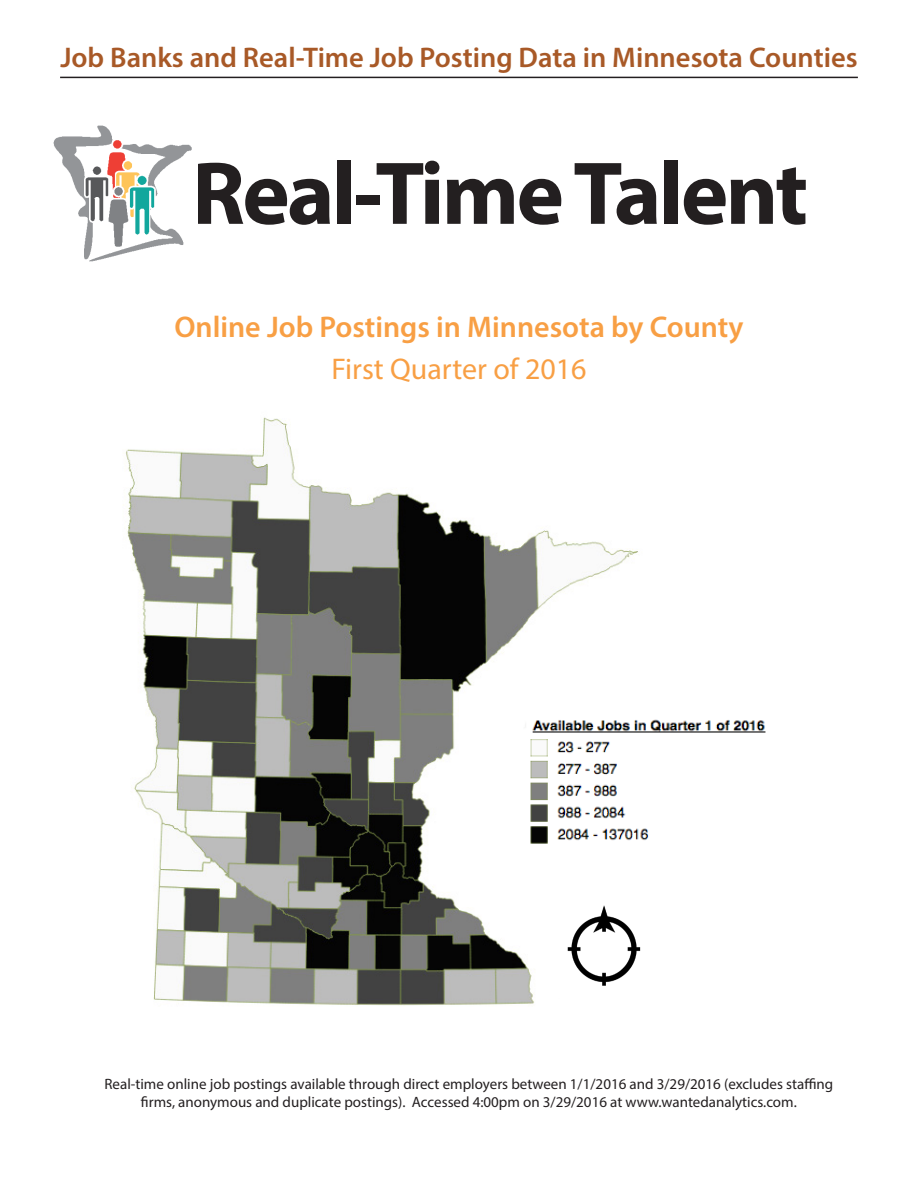
<style>
.page{position:relative;width:918px;height:1188px;background:#fff}
.page>*{position:absolute;margin:0;border:0;box-sizing:border-box;transform-origin:0 0}
.t1{font:700 90px "Myriad Pro";letter-spacing:-.03em;color:#231f20}
.Head_1{font:600 30px "Myriad Pro";color:#f89f44}
.Head_1-2{font:30px "Myriad Pro";color:#f89f44}
.News_title_flash{font:600 28.5px "Myriad Pro";color:#a85927}
.t2{font:15px/18px "Myriad Pro";color:#231f20;text-align:center}
</style>
<div class="page">
<img style="left:53px;top:125px;width:139px;height:137px">
<img style="left:126px;top:417px;width:512px;height:589px">
<img style="left:551px;top:904px;width:90px;height:102px">
<hr style="left:60px;top:77px;width:798px;height:1px;background:#231f20">
<img style="left:523px;top:715px;width:243px;height:132px">
<p class="News_title_flash" style="left:60px;top:39px;width:799px">Job Banks and Real-Time Job Posting Data in Minnesota Counties</p>
<p class="t1" style="left:192px;top:135px;width:618px">Real-Time Talent</p>
<p class="Head_1" style="left:174px;top:308px;width:571px">Online Job Postings in Minnesota by County</p>
<p class="Head_1-2" style="left:331px;top:351px;width:257px">First Quarter of 2016</p>
<p class="t2" style="left:104px;top:1075px;width:730px">Real-time online job postings available through direct employers between 1/1/2016 and 3/29/2016 (excludes staffing firms, anonymous and duplicate postings). Accessed 4:00pm on 3/29/2016 at www.wantedanalytics.com.</p>
</div>
